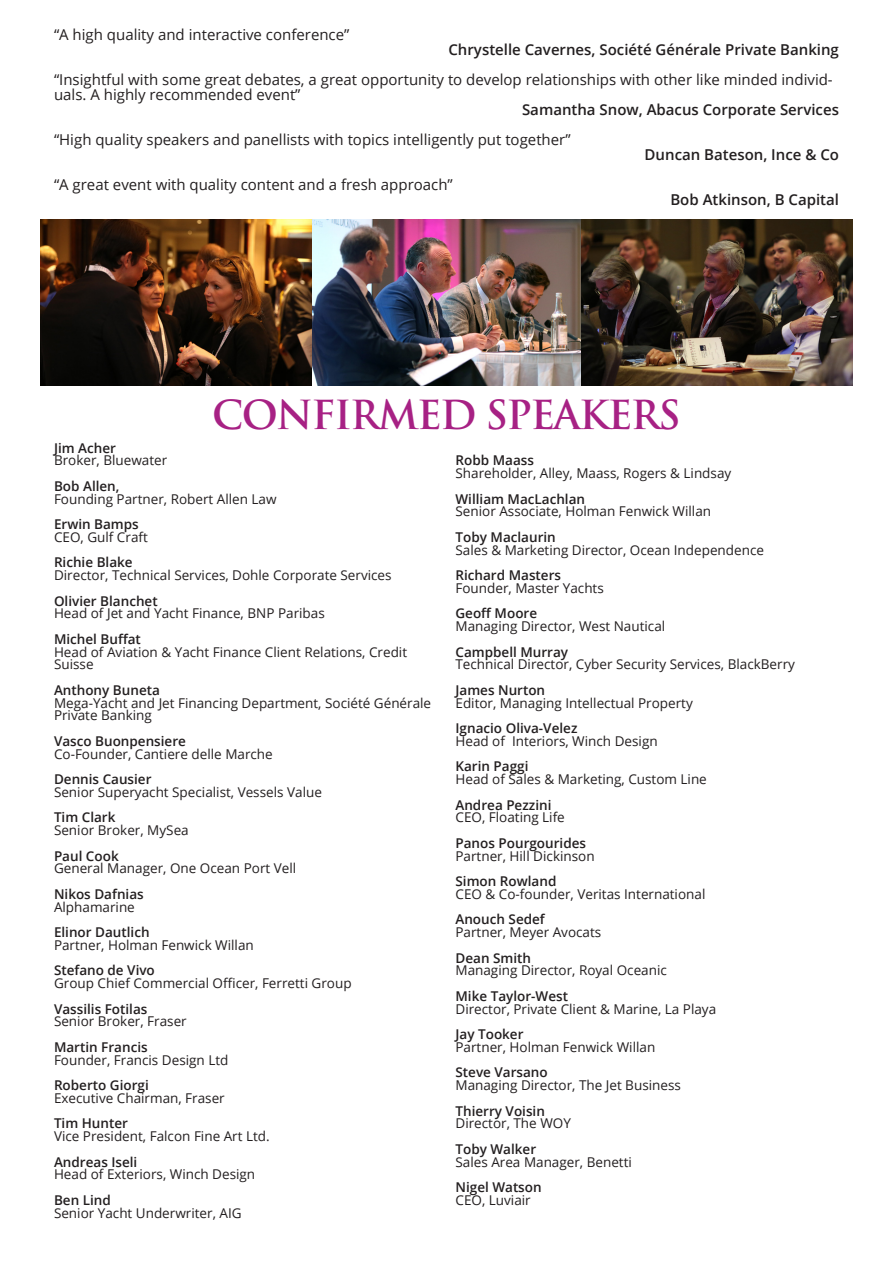
<style>
.page{position:relative;width:893px;height:1263px;background:#fff}
.page>*{position:absolute;margin:0;border:0;box-sizing:border-box;transform-origin:0 0}
.t1{font:700 39px "Trajan Pro";letter-spacing:-.04em;color:#a72184}
.t2{font:15px/15px "Open Sans";color:#231f20}
.t3{font:600 15px "Open Sans";color:#231f20}
.t4{font:13.5px/12.8px "Open Sans";color:#231f20}
.t5{font:600 13.5px/12.8px "Open Sans";color:#231f20}
.s1{font-weight:600}
.s2{font-weight:400}
</style>
<div class="page">
<img style="left:40px;top:219px;width:813px;height:166px">
<p class="t2" style="left:54px;top:26px;width:297px">“A high quality and interactive conference”</p>
<p class="t3" style="left:448px;top:39px;width:392px">Chrystelle Cavernes, Société Générale Private Banking</p>
<p class="t2" style="left:54px;top:71px;width:780px">“Insightful with some great debates, a great opportunity to develop relationships with other like minded individ&shy;uals. A highly recommended event”</p>
<p class="t3" style="left:522px;top:99px;width:318px">Samantha Snow, Abacus Corporate Services</p>
<p class="t2" style="left:54px;top:131px;width:518px">“High quality speakers and panellists with topics intelligently put together”</p>
<p class="t3" style="left:645px;top:144px;width:196px">Duncan Bateson, Ince &amp; Co</p>
<p class="t2" style="left:54px;top:176px;width:400px">“A great event with quality content and a fresh approach”</p>
<p class="t3" style="left:670px;top:189px;width:170px">Bob Atkinson, B Capital</p>
<p class="t1" style="left:212px;top:391px;width:470px">CONFIRMED SPEAKERS</p>
<p class="t4" style="left:54px;top:441px;width:115px"><span class="s1">Jim Acher<br></span>Broker, Bluewater</p>
<p class="t5" style="left:54px;top:479px;width:67px">Bob Allen,</p>
<p class="t4" style="left:54px;top:492px;width:224px">Founding Partner, Robert Allen Law</p>
<p class="t4" style="left:54px;top:517px;width:95px"><span class="s1">Erwin Bamps<br></span>CEO, Gulf Craft</p>
<p class="t4" style="left:54px;top:556px;width:339px"><span class="s1">Richie Blake<br></span>Director, Technical Services, Dohle Corporate Services</p>
<p class="t5" style="left:54px;top:594px;width:105px">Olivier Blanchet</p>
<p class="t4" style="left:54px;top:607px;width:272px">Head of Jet and Yacht Finance, BNP Paribas</p>
<p class="t5" style="left:54px;top:632px;width:88px">Michel Buffat</p>
<p class="t4" style="left:54px;top:645px;width:355px">Head of Aviation &amp; Yacht Finance Client Relations, Credit<br>Suisse</p>
<p class="t4" style="left:54px;top:683px;width:379px"><span class="s1">Anthony Buneta<br></span>Mega-Yacht and Jet Financing Department, Société Générale<br>Private Banking</p>
<p class="t5" style="left:54px;top:734px;width:134px">Vasco Buonpensiere</p>
<p class="t4" style="left:54px;top:747px;width:220px">Co-Founder, Cantiere delle Marche</p>
<p class="t5" style="left:54px;top:772px;width:99px">Dennis Causier</p>
<p class="t4" style="left:54px;top:785px;width:269px">Senior Superyacht Specialist, Vessels Value</p>
<p class="t5" style="left:54px;top:811px;width:63px">Tim Clark</p>
<p class="t4" style="left:54px;top:823px;width:136px">Senior Broker, MySea</p>
<p class="t5" style="left:54px;top:849px;width:66px">Paul Cook</p>
<p class="t4" style="left:54px;top:862px;width:244px">General Manager, One Ocean Port Vell</p>
<p class="t5" style="left:54px;top:887px;width:91px">Nikos Dafnias<br><span class="s2">Alphamarine</span></p>
<p class="t5" style="left:54px;top:925px;width:97px">Elinor Dautlich</p>
<p class="t4" style="left:54px;top:938px;width:201px">Partner, Holman Fenwick Willan</p>
<p class="t5" style="left:54px;top:964px;width:102px">Stefano de Vivo</p>
<p class="t4" style="left:54px;top:976px;width:299px">Group Chief Commercial Officer, Ferretti Group</p>
<p class="t5" style="left:54px;top:1002px;width:95px">Vassilis Fotilas</p>
<p class="t4" style="left:54px;top:1015px;width:134px">Senior Broker, Fraser</p>
<p class="t4" style="left:54px;top:1040px;width:176px"><span class="s1">Martin Francis<br></span>Founder, Francis Design Ltd</p>
<p class="t4" style="left:54px;top:1078px;width:172px"><span class="s1">Roberto Giorgi<br></span>Executive Chairman, Fraser</p>
<p class="t5" style="left:54px;top:1117px;width:76px">Tim Hunter</p>
<p class="t4" style="left:54px;top:1129px;width:217px">Vice President, Falcon Fine Art Ltd.</p>
<p class="t4" style="left:54px;top:1155px;width:203px"><span class="s1">Andreas Iseli<br></span>Head of Exteriors, Winch Design</p>
<p class="t5" style="left:54px;top:1193px;width:58px">Ben Lind</p>
<p class="t4" style="left:54px;top:1206px;width:189px">Senior Yacht Underwriter, AIG</p>
<p class="t5" style="left:455px;top:454px;width:80px">Robb Maass</p>
<p class="t4" style="left:455px;top:466px;width:277px">Shareholder, Alley, Maass, Rogers &amp; Lindsay</p>
<p class="t4" style="left:455px;top:492px;width:257px"><span class="s1">William MacLachlan<br></span>Senior Associate, Holman Fenwick Willan</p>
<p class="t5" style="left:455px;top:530px;width:102px">Toby Maclaurin</p>
<p class="t4" style="left:455px;top:543px;width:310px">Sales &amp; Marketing Director, Ocean Independence</p>
<p class="t4" style="left:455px;top:568px;width:150px"><span class="s1">Richard Masters<br></span>Founder, Master Yachts</p>
<p class="t5" style="left:455px;top:607px;width:83px">Geoff Moore</p>
<p class="t4" style="left:455px;top:619px;width:211px">Managing Director, West Nautical</p>
<p class="t5" style="left:455px;top:645px;width:114px">Campbell Murray</p>
<p class="t4" style="left:455px;top:658px;width:341px">Technical Director, Cyber Security Services, BlackBerry</p>
<p class="t5" style="left:455px;top:683px;width:91px">James Nurton</p>
<p class="t4" style="left:455px;top:696px;width:239px">Editor, Managing Intellectual Property</p>
<p class="t4" style="left:455px;top:721px;width:204px"><span class="s1">Ignacio Oliva-Velez<br></span>Head of Interiors, Winch Design</p>
<p class="t5" style="left:455px;top:760px;width:75px">Karin Paggi</p>
<p class="t4" style="left:455px;top:772px;width:253px">Head of Sales &amp; Marketing, Custom Line</p>
<p class="t5" style="left:455px;top:798px;width:97px">Andrea Pezzini</p>
<p class="t4" style="left:455px;top:811px;width:111px">CEO, Floating Life</p>
<p class="t4" style="left:455px;top:836px;width:141px"><span class="s1">Panos Pourgourides<br></span>Partner, Hill Dickinson</p>
<p class="t5" style="left:455px;top:874px;width:102px">Simon Rowland</p>
<p class="t4" style="left:455px;top:887px;width:251px">CEO &amp; Co-founder, Veritas International</p>
<p class="t4" style="left:455px;top:913px;width:147px"><span class="s1">Anouch Sedef<br></span>Partner, Meyer Avocats</p>
<p class="t5" style="left:455px;top:951px;width:77px">Dean Smith</p>
<p class="t4" style="left:455px;top:964px;width:213px">Managing Director, Royal Oceanic</p>
<p class="t5" style="left:455px;top:989px;width:114px">Mike Taylor-West</p>
<p class="t4" style="left:455px;top:1002px;width:262px">Director, Private Client &amp; Marine, La Playa</p>
<p class="t5" style="left:455px;top:1027px;width:70px">Jay Tooker</p>
<p class="t4" style="left:455px;top:1040px;width:201px">Partner, Holman Fenwick Willan</p>
<p class="t5" style="left:455px;top:1066px;width:94px">Steve Varsano</p>
<p class="t4" style="left:455px;top:1078px;width:227px">Managing Director, The Jet Business</p>
<p class="t5" style="left:455px;top:1104px;width:91px">Thierry Voisin</p>
<p class="t4" style="left:455px;top:1117px;width:117px">Director, The WOY</p>
<p class="t5" style="left:455px;top:1142px;width:82px">Toby Walker</p>
<p class="t4" style="left:455px;top:1155px;width:178px">Sales Area Manager, Benetti</p>
<p class="t5" style="left:455px;top:1180px;width:88px">Nigel Watson</p>
<p class="t4" style="left:455px;top:1193px;width:77px">CEO, Luviair</p>
</div>
